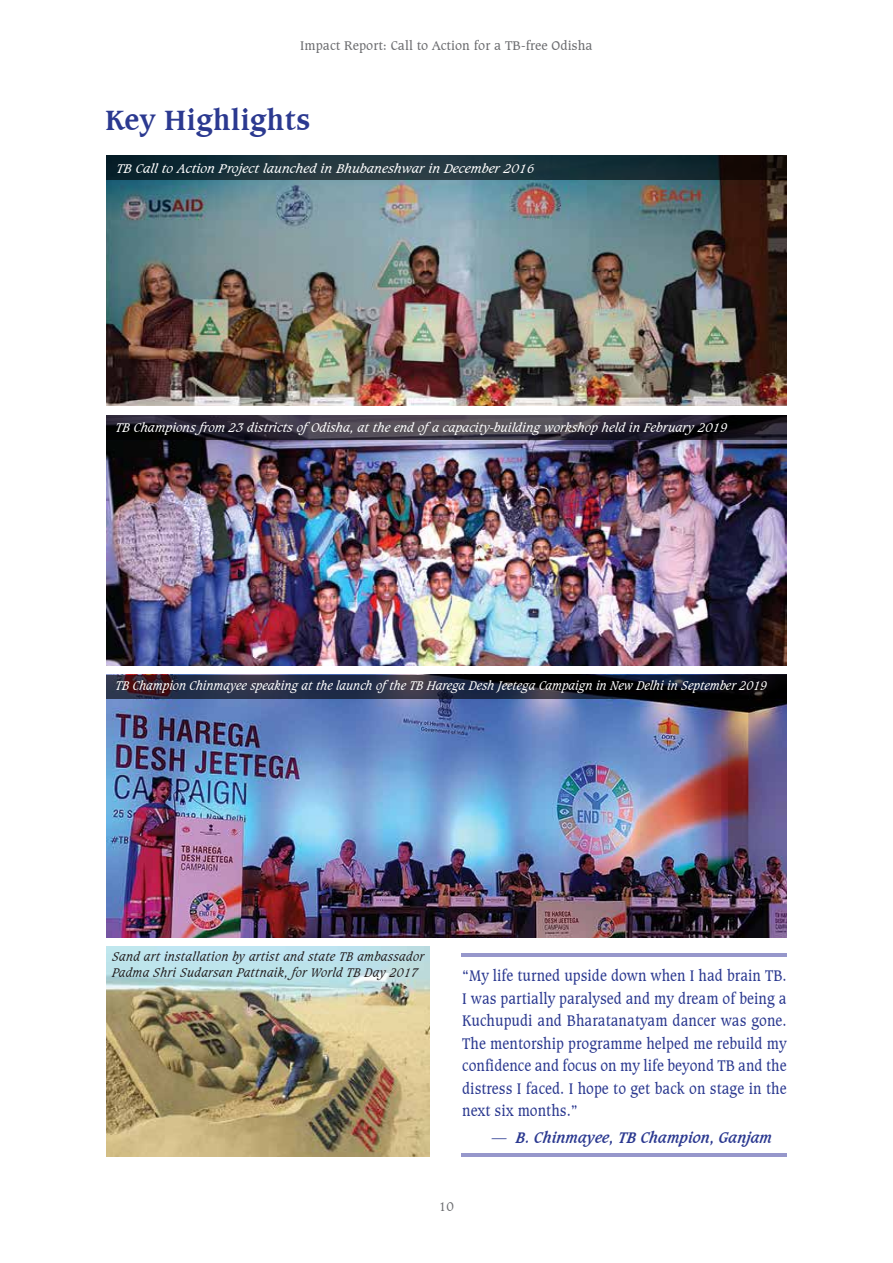
<style>
.page{position:relative;width:893px;height:1263px;background:#fff}
.page>*{position:absolute;margin:0;border:0;box-sizing:border-box;transform-origin:0 0}
.t1{font:700 30px "Caxton BT";color:#2b3990}
.t2{font:16.5px/22.5px "Caxton BT";color:#2b3990;text-align:justify;scale:.9 1}
.t3{font:italic 700 16.5px "Caxton BT";color:#2b3990;scale:.9 1}
.t4{font:italic 13.5px "Caxton BT";color:#fff;scale:.9 1}
.t5{font:italic 13.5px/16.2px "Caxton BT";letter-spacing:.02em;color:#231f20;scale:.9 1}
.t6{font:italic 13.5px "Caxton BT";color:#fff;scale:.95 1}
.t7{font:italic 13.5px "Caxton BT";color:#fff}
.t8{font:13.5px "Caxton BT";color:#6d6e71}
</style>
<div class="page">
<img style="left:106px;top:699px;width:681px;height:238px">
<svg style="left:106px;top:675px;width:681px;height:24px;background:#1c1f2f"></svg>
<img style="left:106px;top:180px;width:681px;height:226px">
<svg style="left:106px;top:156px;width:681px;height:24px;background:#192d34"></svg>
<img style="left:106px;top:440px;width:681px;height:225px">
<svg style="left:106px;top:416px;width:681px;height:24px;background:#312d38"></svg>
<img style="left:106px;top:947px;width:323px;height:210px">
<hr style="left:461px;top:953px;width:326px;height:4px;background:#9697cb">
<hr style="left:461px;top:1153px;width:326px;height:3px;background:#9697cb">
<p class="t8" style="left:300px;top:37px;width:294px">Impact Report: Call to Action for a TB-free Odisha</p>
<h1 class="t1" style="left:105px;top:102px;width:207px">Key Highlights</h1>
<p class="t7" style="left:117px;top:160px;width:420px">TB Call to Action Project launched in Bhubaneshwar in December 2016</p>
<p class="t6" style="left:116px;top:419px;width:645px">TB Champions from 23 districts ofOdisha, at the end ofa capacity-building workshop held in February 2019</p>
<p class="t4" style="left:116px;top:677px;width:726px">TB Champion Chinmayee speaking at the launch ofthe TB Harega Desh Jeetega Campaign in New Delhi in September 2019</p>
<p class="t5" style="left:112px;top:948px;width:348px">Sand art installation by artist and state TB ambassador<br>Padma Shri Sudarsan Pattnaik, for World TB Day 2017</p>
<p class="t2" style="left:462px;top:964px;width:362px">“My life turned upside down when I had brain TB.<br>I was partially paralysed and my dream of being a Kuchupudi and Bharatanatyam dancer was gone.<br>The mentorship programme helped me rebuild my confidence and focus on my life beyond TB and the distress I faced. I hope to get back on stage in the next six months.”</p>
<p class="t3" style="left:492px;top:1127px;width:313px">— B. Chinmayee, TB Champion, Ganjam</p>
<p class="t8" style="left:439px;top:1198px;width:17px">10</p>
</div>
